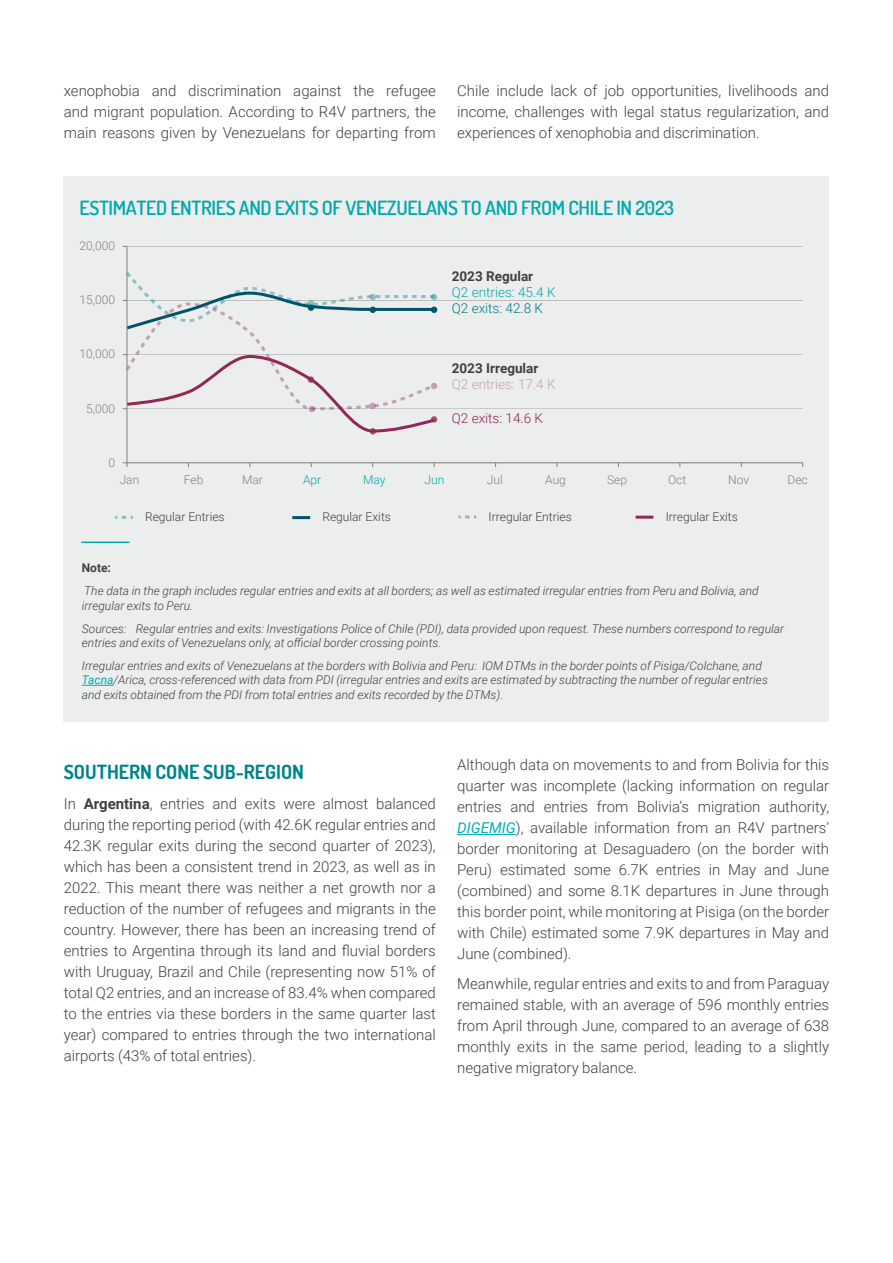
<style>
.page{position:relative;width:893px;height:1263px;background:#fff}
.page>*{position:absolute;margin:0;border:0;box-sizing:border-box;transform-origin:0 0}
.t1{font:600 19.5px "Dosis";letter-spacing:-.02em;color:#00aaad}
.t2{font:700 19.5px "Dosis";color:#00848c}
.t3{font:300 15px/21px "Roboto";color:#414042;text-align:justify}
.t4{font:700 13.5px "Roboto";color:#414042}
.t5{font:300 13.5px "Roboto";color:rgb(136 44 94/.4)}
.t6{font:300 13.5px "Roboto";color:#00aaad}
.t7{font:300 13.5px "Roboto";color:#007b83}
.t8{font:300 13.5px "Roboto";color:#912857}
.t9{font:italic 300 12px/14.4px "Roboto";color:#414042}
.t10{font:300 12px "Roboto";color:#414042}
.t11{font:300 12px "Roboto";color:#808285}
.t12{font:300 12px "Roboto";color:#00aaad}
.t13{font:700 12px "Roboto";color:#414042}
.s1{font-weight:400;color:#00aaad}
.s2{font-weight:700}
.s3{font-weight:400;font-style:italic;color:#00b0b3}
</style>
<div class="page">
<div style="left:63px;top:176px;width:766px;height:545px;background:#eceded"></div>
<hr style="left:292px;top:516px;width:18px;height:3px;background:#005469">
<svg style="left:115px;top:516px;width:18px;height:3px"></svg>
<hr style="left:636px;top:516px;width:17px;height:3px;background:#912857">
<svg style="left:458px;top:515px;width:18px;height:3px"></svg>
<hr style="left:81px;top:542px;width:48px;height:1px;background:#00aaad">
<hr style="left:127px;top:463px;width:676px;height:1px;background:#000">
<hr style="left:127px;top:409px;width:676px;height:1px;background:#000">
<hr style="left:127px;top:354px;width:676px;height:1px;background:#000">
<hr style="left:127px;top:300px;width:676px;height:1px;background:#000">
<hr style="left:127px;top:246px;width:676px;height:1px;background:#000">
<hr style="left:127px;top:462px;width:676px;height:1px;background:#808285">
<hr style="left:127px;top:246px;width:1px;height:217px;background:#808285">
<svg style="left:123px;top:462px;width:5px;height:5px"></svg>
<svg style="left:123px;top:272px;width:315px;height:162px"></svg>
<hr style="left:82px;top:685px;width:32px;height:1px;background:#00aaad">
<hr style="left:457px;top:834px;width:59px;height:1px;background:#00b0b3">
<p class="t3" style="left:64px;top:80px;width:374px">xenophobia and discrimination against the refugee and migrant population. According to R4V partners, the main reasons given by Venezuelans for departing from</p>
<p class="t3" style="left:457px;top:80px;width:374px">Chile include lack of job opportunities, livelihoods and income, challenges with legal status regularization, and experiences of xenophobia and discrimination.</p>
<h1 class="t1" style="left:80px;top:195px;width:596px">ESTIMATED ENTRIES AND EXITS OF VENEZUELANS TO AND FROM CHILE IN 2023</h1>
<p class="t11" style="left:79px;top:238px;width:37px">20,000</p>
<p class="t11" style="left:79px;top:292px;width:37px">15,000</p>
<p class="t11" style="left:79px;top:346px;width:37px">10,000</p>
<p class="t11" style="left:86px;top:400px;width:30px">5,000</p>
<p class="t11" style="left:108px;top:454px;width:8px">0</p>
<p class="t4" style="left:452px;top:267px;width:83px">2023 Regular</p>
<p class="t6" style="left:452px;top:283px;width:105px">Q2 entries: 45.4 K</p>
<p class="t7" style="left:452px;top:299px;width:93px">Q2 exits: 42.8 K</p>
<p class="t4" style="left:452px;top:358px;width:88px">2023 Irregular</p>
<p class="t5" style="left:452px;top:375px;width:105px">Q2 entries: 17.4 K</p>
<p class="t8" style="left:452px;top:408px;width:93px">Q2 exits: 14.6 K</p>
<p class="t11" style="left:120px;top:472px;width:21px">Jan</p>
<p class="t11" style="left:184px;top:472px;width:21px">Feb</p>
<p class="t11" style="left:242px;top:472px;width:22px">Mar</p>
<p class="t12" style="left:303px;top:472px;width:20px">Apr</p>
<p class="t12" style="left:363px;top:472px;width:24px">May</p>
<p class="t12" style="left:425px;top:472px;width:21px">Jun</p>
<p class="t11" style="left:487px;top:472px;width:17px">Jul</p>
<p class="t11" style="left:545px;top:472px;width:22px">Aug</p>
<p class="t11" style="left:607px;top:472px;width:22px">Sep</p>
<p class="t11" style="left:668px;top:472px;width:20px">Oct</p>
<p class="t11" style="left:728px;top:472px;width:23px">Nov</p>
<p class="t11" style="left:787px;top:472px;width:22px">Dec</p>
<p class="t10" style="left:145px;top:508px;width:81px">Regular Entries</p>
<p class="t10" style="left:322px;top:508px;width:70px">Regular Exits</p>
<p class="t10" style="left:488px;top:508px;width:85px">Irregular Entries</p>
<p class="t10" style="left:666px;top:508px;width:74px">Irregular Exits</p>
<p class="t13" style="left:82px;top:560px;width:31px">Note:</p>
<p class="t9" style="left:82px;top:583px;width:678px">The data in the graph includes regular entries and exits at all borders; as well as estimated irregular entries from Peru and Bolivia, and irregular exits to Peru.</p>
<p class="t9" style="left:82px;top:621px;width:704px">Sources: Regular entries and exits: Investigations Police of Chile (PDI), data provided upon request. These numbers correspond to regular entries and exits of Venezuelans only, at official border crossing points.</p>
<p class="t9" style="left:82px;top:658px;width:688px">Irregular entries and exits of Venezuelans at the borders with Bolivia and Peru: IOM DTMs in the border points of Pisiga/Colchane, and<br><span class="s1">Tacna</span>/Arica, cross-referenced with data from PDI (irregular entries and exits are estimated by subtracting the number of regular entries and exits obtained from the PDI from total entries and exits recorded by the DTMs).</p>
<h1 class="t2" style="left:64px;top:759px;width:242px">SOUTHERN CONE SUB-REGION</h1>
<p class="t3" style="left:64px;top:792px;width:374px">In <span class="s2">Argentina</span>, entries and exits were almost balanced during the reporting period (with 42.6K regular entries and 42.3K regular exits during the second quarter of 2023), which has been a consistent trend in 2023, as well as in 2022. This meant there was neither a net growth nor a reduction of the number of refugees and migrants in the country. However, there has been an increasing trend of entries to Argentina through its land and fluvial borders with Uruguay, Brazil and Chile (representing now 51% of total Q2 entries, and an increase of 83.4% when compared to the entries via these borders in the same quarter last year) compared to entries through the two international airports (43% of total entries).</p>
<p class="t3" style="left:457px;top:754px;width:374px">Although data on movements to and from Bolivia for this quarter was incomplete (lacking information on regular entries and entries from Bolivia’s migration authority, <span class="s3">DIGEMIG</span>), available information from an R4V partners’ border monitoring at Desaguadero (on the border with Peru) estimated some 6.7K entries in May and June (combined) and some 8.1K departures in June through this border point, while monitoring at Pisiga (on the border with Chile) estimated some 7.9K departures in May and June (combined).</p>
<p class="t3" style="left:457px;top:972px;width:374px">Meanwhile, regular entries and exits to and from Paraguay remained stable, with an average of 596 monthly entries from April through June, compared to an average of 638 monthly exits in the same period, leading to a slightly negative migratory balance.</p>
</div>
